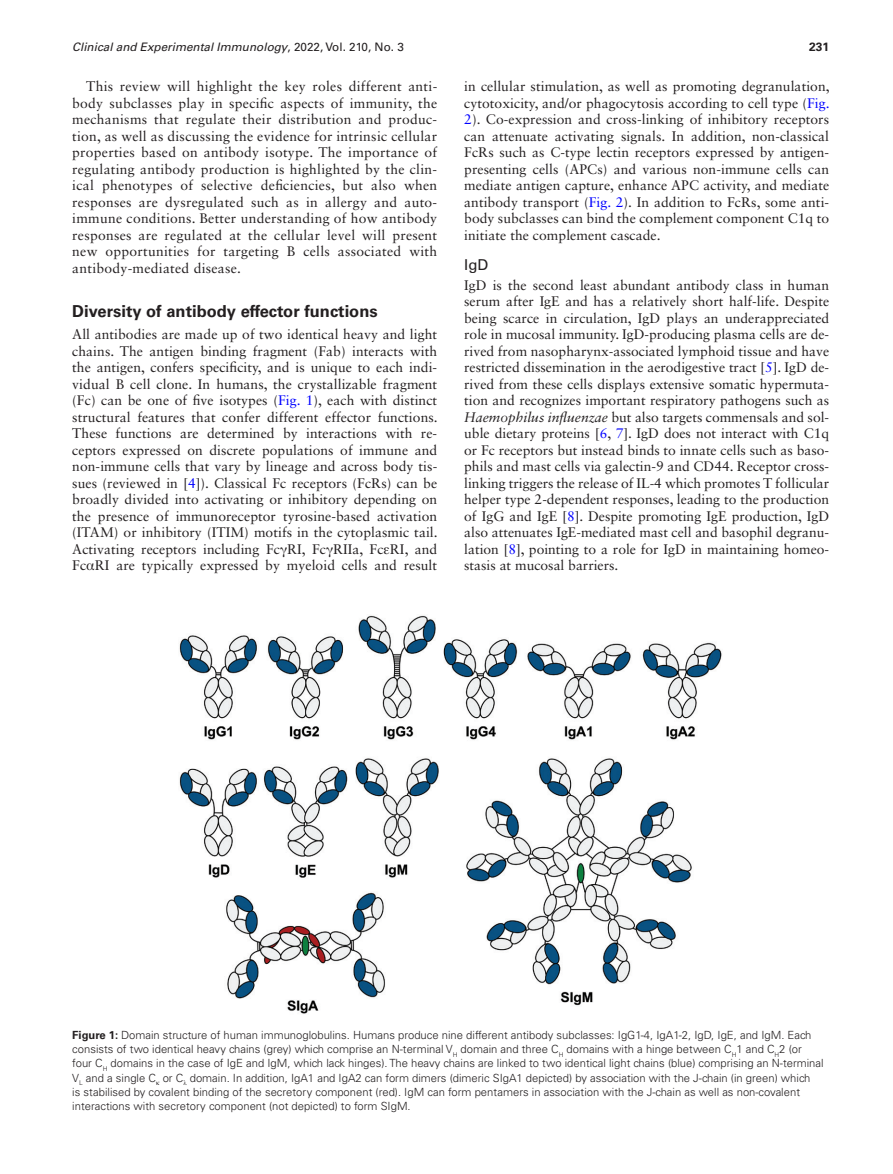
<style>
.page{position:relative;width:893px;height:1174px;background:#fff}
.page>*{position:absolute;margin:0;border:0;box-sizing:border-box;transform-origin:0 0}
.t1{font:700 16.5px "Univers LT Std";color:#231f20}
.t2{font:15px "Univers LT Std";color:#231f20}
.t3{font:13.8px/16.5px "Sabon LT Std";letter-spacing:.005em;color:#231f20;text-align:justify}
.t4{font:700 12px "Univers LT Std";color:#231f20}
.t5{font:italic 11.7px "Univers LT Std";color:#231f20}
.t6{font:300 11.25px/14.2px "Univers LT Std";color:#231f20}
.s1{font-style:normal}
.s2{color:#00f}
.s3{font-family:"Gandhari Unicode"}
.s4{font-style:italic}
.s5{font-weight:700}
</style>
<div class="page">
<img style="left:179px;top:615px;width:543px;height:399px">
<p class="t5" style="left:72px;top:40px;width:333px">Clinical and Experimental Immunology<span class="s1">, 2022, Vol. 210, No. 3</span></p>
<p class="t4" style="left:809px;top:40px;width:22px">231</p>
<p class="t3" style="left:72px;top:78px;width:366px;text-indent:14px">This review will highlight the key roles different anti&shy;body subclasses play in specific aspects of immunity, the mechanisms that regulate their distribution and produc&shy;tion, as well as discussing the evidence for intrinsic cellular properties based on antibody isotype. The importance of regulating antibody production is highlighted by the clin&shy;ical phenotypes of selective deficiencies, but also when responses are dysregulated such as in allergy and auto&shy;immune conditions. Better understanding of how antibody responses are regulated at the cellular level will present new opportunities for targeting B cells associated with antibody-mediated disease.</p>
<p class="t1" style="left:72px;top:301px;width:307px">Diversity of antibody effector functions</p>
<p class="t3" style="left:72px;top:326px;width:367px">All antibodies are made up of two identical heavy and light chains. The antigen binding fragment (Fab) interacts with the antigen, confers specificity, and is unique to each indi&shy;vidual B cell clone. In humans, the crystallizable fragment (Fc) can be one of five isotypes (<span class="s2">Fig. 1</span>), each with distinct structural features that confer different effector functions.<br>These functions are determined by interactions with re&shy;ceptors expressed on discrete populations of immune and non-immune cells that vary by lineage and across body tis&shy;sues (reviewed in [<span class="s2">4</span>]). Classical Fc receptors (FcRs) can be broadly divided into activating or inhibitory depending on the presence of immunoreceptor tyrosine-based activation (ITAM) or inhibitory (ITIM) motifs in the cytoplasmic tail.<br>Activating receptors including Fc<span class="s3">γ</span>RI, Fc<span class="s3">γ</span>RIIa, Fc<span class="s3">ε</span>RI, and Fc<span class="s3">α</span>RI are typically expressed by myeloid cells and result</p>
<p class="t3" style="left:464px;top:78px;width:367px">in cellular stimulation, as well as promoting degranulation, cytotoxicity, and/or phagocytosis according to cell type (<span class="s2">Fig.<br>2</span>). Co-expression and cross-linking of inhibitory receptors can attenuate activating signals. In addition, non-classical FcRs such as C-type lectin receptors expressed by antigen&shy;presenting cells (APCs) and various non-immune cells can mediate antigen capture, enhance APC activity, and mediate antibody transport (<span class="s2">Fig. 2</span>). In addition to FcRs, some anti&shy;body subclasses can bind the complement component C1q to initiate the complement cascade.</p>
<p class="t2" style="left:464px;top:256px;width:26px">IgD</p>
<p class="t3" style="left:464px;top:276px;width:366px">IgD is the second least abundant antibody class in human serum after IgE and has a relatively short half-life. Despite being scarce in circulation, IgD plays an underappreciated role in mucosal immunity. IgD-producing plasma cells are de&shy;rived from nasopharynx-associated lymphoid tissue and have restricted dissemination in the aerodigestive tract [<span class="s2">5</span>]. IgD de&shy;rived from these cells displays extensive somatic hypermuta&shy;tion and recognizes important respiratory pathogens such as <span class="s4">Haemophilus influenzae</span> but also targets commensals and sol&shy;uble dietary proteins [<span class="s2">6</span>, <span class="s2">7</span>]. IgD does not interact with C1q or Fc receptors but instead binds to innate cells such as baso&shy;phils and mast cells via galectin-9 and CD44. Receptor cross&shy;linking triggers the release of IL-4 which promotes T follicular helper type 2-dependent responses, leading to the production of IgG and IgE [<span class="s2">8</span>]. Despite promoting IgE production, IgD also attenuates IgE-mediated mast cell and basophil degranu&shy;lation [<span class="s2">8</span>], pointing to a role for IgD in maintaining homeo&shy;stasis at mucosal barriers.</p>
<p class="t6" style="left:72px;top:1027px;width:753px"><span class="s5">Figure 1:</span> Domain structure of human immunoglobulins. Humans produce nine different antibody subclasses: IgG1-4, IgA1-2, IgD, IgE, and IgM. Each consists of two identical heavy chains (grey) which comprise an N-terminal V<sub>H</sub> domain and three C<sub>H</sub> domains with a hinge between C<sub>H</sub>1 and C<sub>H</sub>2 (or four C<sub>H</sub> domains in the case of IgE and IgM, which lack hinges). The heavy chains are linked to two identical light chains (blue) comprising an N-terminal V<sub>L</sub> and a single C<sub>κ</sub> or C<sub>λ</sub> domain. In addition, IgA1 and IgA2 can form dimers (dimeric SIgA1 depicted) by association with the J-chain (in green) which<br>is stabilised by covalent binding of the secretory component (red). IgM can form pentamers in association with the J-chain as well as non-covalent interactions with secretory component (not depicted) to form SIgM.</p>
</div>
